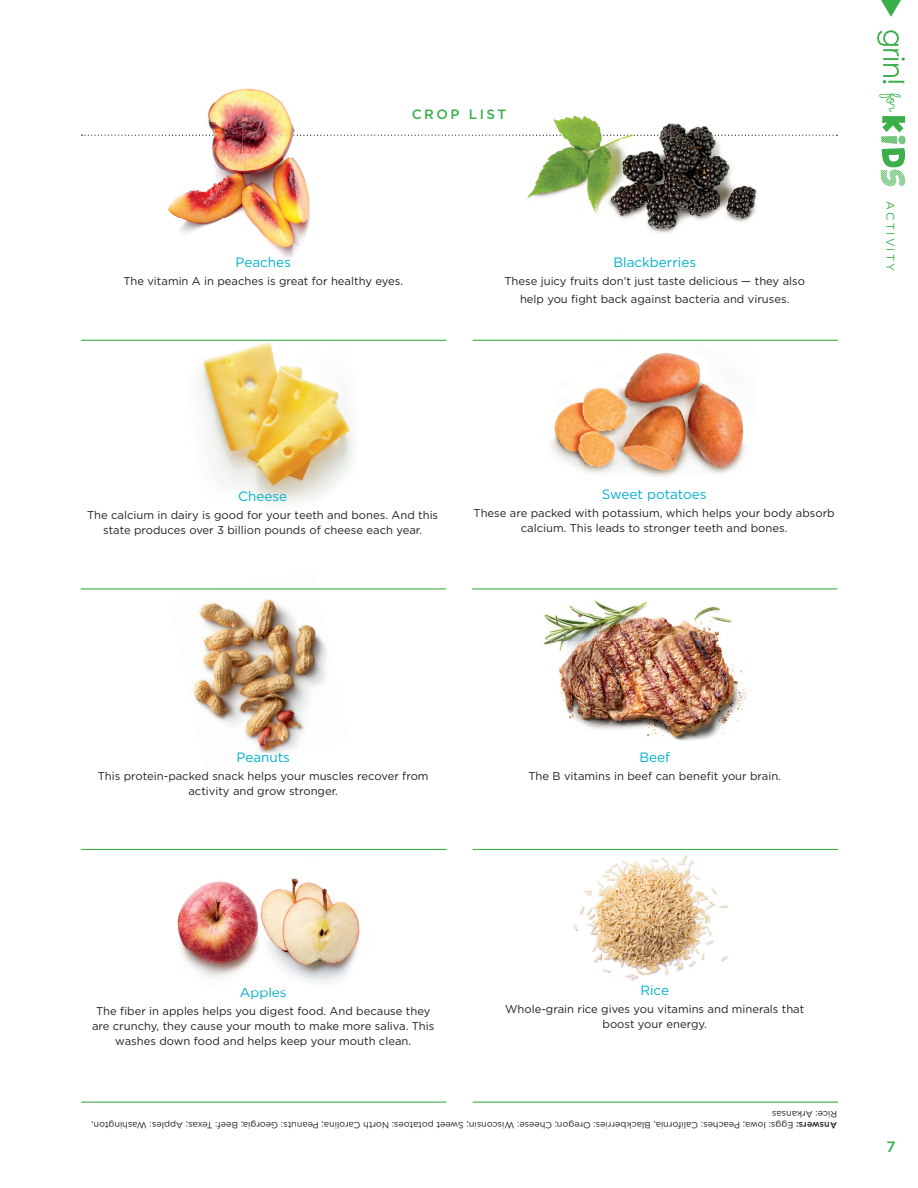
<style>
.page{position:relative;width:918px;height:1188px;background:#fff}
.page>*{position:absolute;margin:0;border:0;box-sizing:border-box;transform-origin:0 0}
.t1{font:500 15px "Gotham";color:#3baf49}
.t2{font:13.5px "Gotham";color:#00b0cb}
.t3{font:500 13.5px "Gotham";letter-spacing:.19em;color:#3baf49}
.t4{font:11.25px/15px "Gotham";color:#231f20;text-align:center}
.t5{font:11.25px "Gotham";letter-spacing:.2em;color:#3baf49}
.t6{font:9px/10.8px "Gotham";color:#231f20}
.s1{font-weight:500}
</style>
<div class="page">
<svg style="left:877px;top:30px;width:28px;height:54px"></svg>
<svg style="left:879px;top:94px;width:26px;height:92px"></svg>
<svg style="left:881px;top:0;width:20px;height:17px"></svg>
<img style="left:568px;top:848px;width:170px;height:133px">
<img style="left:169px;top:589px;width:180px;height:166px">
<svg style="left:82px;top:135px;width:755px;height:1px"></svg>
<img style="left:172px;top:339px;width:200px;height:166px">
<img style="left:538px;top:339px;width:233px;height:138px">
<img style="left:177px;top:881px;width:103px;height:98px">
<img style="left:244px;top:878px;width:86px;height:28px">
<img style="left:330px;top:899px;width:30px;height:49px">
<img style="left:280px;top:906px;width:50px;height:42px">
<img style="left:244px;top:948px;width:113px;height:40px">
<img style="left:244px;top:988px;width:42px;height:3px">
<img style="left:543px;top:600px;width:208px;height:141px">
<hr style="left:82px;top:1102px;width:364px;height:1px;background:#3baf49">
<hr style="left:82px;top:340px;width:364px;height:1px;background:#3baf49">
<hr style="left:81px;top:588px;width:365px;height:1px;background:#3baf49">
<hr style="left:82px;top:849px;width:364px;height:1px;background:#3baf49">
<hr style="left:473px;top:1102px;width:365px;height:1px;background:#3baf49">
<hr style="left:473px;top:340px;width:365px;height:1px;background:#3baf49">
<hr style="left:472px;top:588px;width:365px;height:1px;background:#3baf49">
<hr style="left:473px;top:849px;width:365px;height:1px;background:#3baf49">
<img style="left:520px;top:115px;width:251px;height:118px">
<img style="left:688px;top:135px;width:82px;height:1px">
<img style="left:161px;top:88px;width:163px;height:171px">
<img style="left:239px;top:135px;width:82px;height:1px">
<p class="t3" style="left:412px;top:105px;width:96px">CROP LIST</p>
<p class="t2" style="left:236px;top:253px;width:57px">Peaches</p>
<p class="t4" style="left:123px;top:273px;width:281px">The vitamin A in peaches is great for healthy eyes.</p>
<p class="t2" style="left:613px;top:253px;width:84px">Blackberries</p>
<p class="t4" style="left:504px;top:272px;width:302px;line-height:18px">These juicy fruits don’t just taste delicious — they also help you fight back against bacteria and viruses.</p>
<p class="t5" style="left:898px;top:201px;width:71px;rotate:90deg">ACTIVITY</p>
<p class="t2" style="left:238px;top:488px;width:51px">Cheese</p>
<p class="t4" style="left:87px;top:507px;width:353px">The calcium in dairy is good for your teeth and bones. And this state produces over 3 billion pounds of cheese each year.</p>
<p class="t2" style="left:602px;top:485px;width:106px">Sweet potatoes</p>
<p class="t4" style="left:474px;top:505px;width:363px">These are packed with potassium, which helps your body absorb calcium. This leads to stronger teeth and bones.</p>
<p class="t2" style="left:236px;top:749px;width:55px">Peanuts</p>
<p class="t4" style="left:98px;top:769px;width:332px">This protein-packed snack helps your muscles recover from activity and grow stronger.</p>
<p class="t2" style="left:639px;top:749px;width:32px">Beef</p>
<p class="t4" style="left:528px;top:769px;width:254px">The B vitamins in beef can benefit your brain.</p>
<p class="t2" style="left:240px;top:984px;width:48px">Apples</p>
<p class="t4" style="left:92px;top:1004px;width:344px">The fiber in apples helps you digest food. And because they are crunchy, they cause your mouth to make more saliva. This washes down food and helps keep your mouth clean.</p>
<p class="t2" style="left:640px;top:982px;width:30px">Rice</p>
<p class="t4" style="left:505px;top:1001px;width:301px">Whole-grain rice gives you vitamins and minerals that boost your energy.</p>
<p class="t6" style="left:837px;top:1131px;width:747px;rotate:-180deg"><span class="s1">Answers:</span> Eggs: Iowa; Peaches: California, Blackberries: Oregon; Cheese: Wisconsin; Sweet potatoes: North Carolina; Peanuts: Georgia; Beef: Texas; Apples: Washington,<br>Rice: Arkansas</p>
<h1 class="t1" style="left:886px;top:1137px;width:11px">7</h1>
</div>
